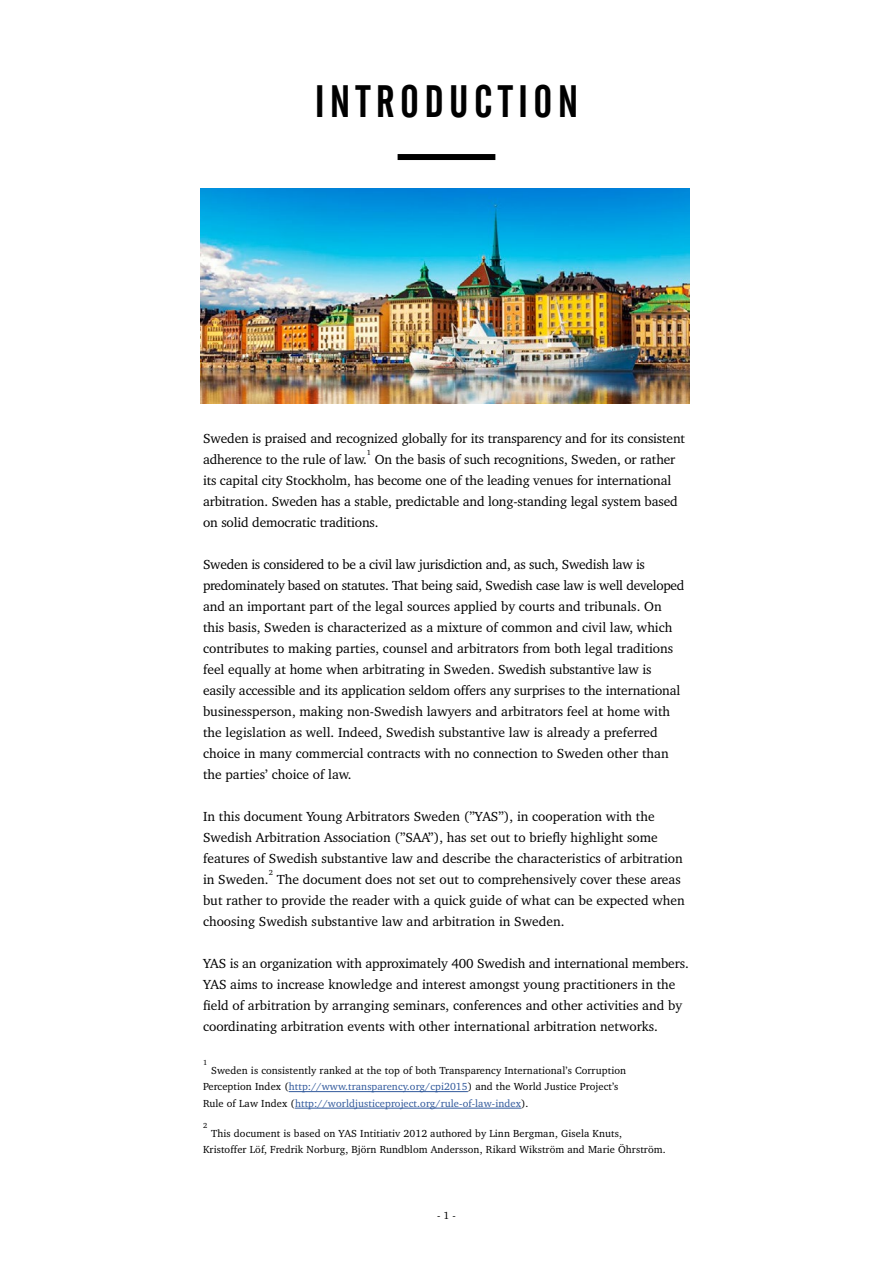
<style>
.page{position:relative;width:893px;height:1263px;background:#fff}
.page>*{position:absolute;margin:0;border:0;box-sizing:border-box;transform-origin:0 0}
.t1{font:45px "Alternate Gothic No 2 BT";letter-spacing:.12em;color:#000}
.t2{font:13.5px/21px "Charter IT Cby BT";color:#000}
.t3{font:10.5px/16.5px "Charter IT Cby BT";letter-spacing:.01em;color:#000}
.t4{font:7.5px "Charter IT Cby BT";color:#000}
.s1{color:#30589b}
</style>
<div class="page">
<div style="left:398px;top:154px;width:97px;height:6px;background:#000"></div>
<img style="left:200px;top:189px;width:490px;height:215px">
<hr style="left:289px;top:1091px;width:179px;height:1px;background:#30589b">
<hr style="left:295px;top:1108px;width:226px;height:1px;background:#30589b">
<h1 class="t1" style="left:315px;top:76px;width:265px">INTRODUCTION</h1>
<p class="t2" style="left:203px;top:427px;width:484px">Sweden is praised and recognized globally for its transparency and for its consistent adherence to the rule of law.</p>
<p class="t4" style="left:367px;top:448px;width:6px">1</p>
<p class="t2" style="left:203px;top:448px;width:476px;text-indent:172px">On the basis of such recognitions, Sweden, or rather its capital city Stockholm, has become one of the leading venues for international arbitration. Sweden has a stable, predictable and long-standing legal system based on solid democratic traditions.</p>
<p class="t2" style="left:203px;top:553px;width:483px">Sweden is considered to be a civil law jurisdiction and, as such, Swedish law is predominately based on statutes. That being said, Swedish case law is well developed and an important part of the legal sources applied by courts and tribunals. On this basis, Sweden is characterized as a mixture of common and civil law, which contributes to making parties, counsel and arbitrators from both legal traditions feel equally at home when arbitrating in Sweden. Swedish substantive law is easily accessible and its application seldom offers any surprises to the international businessperson, making non-Swedish lawyers and arbitrators feel at home with the legislation as well. Indeed, Swedish substantive law is already a preferred choice in many commercial contracts with no connection to Sweden other than the parties’ choice of law.</p>
<p class="t2" style="left:203px;top:805px;width:481px">In this document Young Arbitrators Sweden (”YAS”), in cooperation with the Swedish Arbitration Association (”SAA”), has set out to briefly highlight some features of Swedish substantive law and describe the characteristics of arbitration in Sweden.</p>
<p class="t4" style="left:269px;top:868px;width:6px">2</p>
<p class="t2" style="left:203px;top:868px;width:483px;text-indent:74px">The document does not set out to comprehensively cover these areas but rather to provide the reader with a quick guide of what can be expected when choosing Swedish substantive law and arbitration in Sweden.</p>
<p class="t2" style="left:203px;top:952px;width:487px">YAS is an organization with approximately 400 Swedish and international members.<br>YAS aims to increase knowledge and interest amongst young practitioners in the field of arbitration by arranging seminars, conferences and other activities and by coordinating arbitration events with other international arbitration networks.</p>
<p class="t4" style="left:203px;top:1058px;width:6px">1</p>
<p class="t3" style="left:203px;top:1062px;width:425px;text-indent:8px">Sweden is consistently ranked at the top of both Transparency International’s Corruption<br>Perception Index (<span class="s1">http://www.transparency.org/cpi2015</span>) and the World Justice Project’s<br>Rule of Law Index (<span class="s1">http://worldjusticeproject.org/rule-of-law-index</span>).</p>
<p class="t4" style="left:203px;top:1120px;width:6px">2</p>
<p class="t3" style="left:203px;top:1124px;width:464px;text-indent:8px">This document is based on YAS Intitiativ 2012 authored by Linn Bergman, Gisela Knuts,<br>Kristoffer Löf, Fredrik Norburg, Björn Rundblom Andersson, Rikard Wikström and Marie Öhrström.</p>
<p class="t3" style="left:437px;top:1207px;width:20px">- 1 -</p>
</div>
